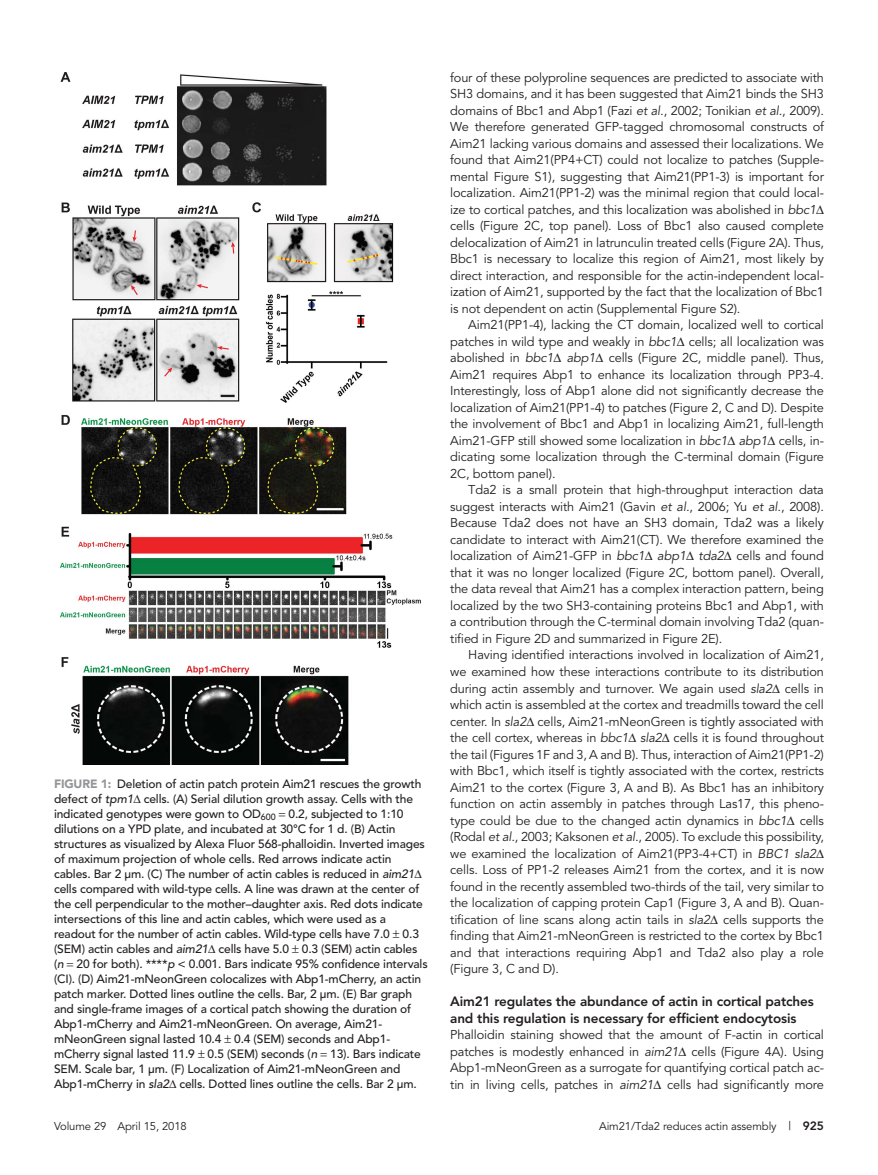
<style>
.page{position:relative;width:878px;height:1175px;background:#fff}
.page>*{position:absolute;margin:0;border:0;box-sizing:border-box;transform-origin:0 0}
.t1{font:800 13.5px/16.5px "Avenir";letter-spacing:-.01em;color:#231f20}
.Para{font:12.75px/16.5px "Avenir";letter-spacing:-.01em;color:#231f20;text-align:justify}
.ParaFL{font:12.75px/16.5px "Avenir";letter-spacing:-.01em;color:#231f20;text-align:justify}
.FigCaption{font:500 12px/15px "Avenir";letter-spacing:-.01em;color:#231f20}
.ParaFL-2{font:11.25px "Avenir";letter-spacing:-.01em;color:#231f20}
.s1{font-weight:900;color:#939598}
.s2{font-style:italic}
.s3{font-size:12px}
.s4{font-weight:800;font-size:12px}
</style>
<div class="page">
<img style="left:61px;top:72px;width:360px;height:692px">
<p class="FigCaption" style="left:54px;top:776px;width:375px"><span class="s1">FIGURE 1:</span> Deletion of actin patch protein Aim21 rescues the growth defect of <span class="s2">tpm1</span> cells. (A) Serial dilution growth assay. Cells with the indicated genotypes were gown to OD<sub>600</sub> 0.2, subjected to 1:10 dilutions on a YPD plate, and incubated at 30°C for 1 d. (B) Actin structures as visualized by Alexa Fluor 568-phalloidin. Inverted images of maximum projection of whole cells. Red arrows indicate actin cables. Bar 2 μm. (C) The number of actin cables is reduced in <span class="s2">aim21 </span>cells compared with wild-type cells. A line was drawn at the center of the cell perpendicular to the mother–daughter axis. Red dots indicate intersections of this line and actin cables, which were used as a readout for the number of actin cables. Wild-type cells have 7.0 0.3 (SEM) actin cables and <span class="s2">aim21</span> cells have 5.0 0.3 (SEM) actin cables (<span class="s2">n</span> 20 for both). ****<span class="s2">p</span> &lt; 0.001. Bars indicate 95% confidence intervals (CI). (D) Aim21-mNeonGreen colocalizes with Abp1-mCherry, an actin patch marker. Dotted lines outline the cells. Bar, 2 μm. (E) Bar graph and single-frame images of a cortical patch showing the duration of Abp1-mCherry and Aim21-mNeonGreen. On average, Aim21- mNeonGreen signal lasted 10.4 0.4 (SEM) seconds and Abp1- mCherry signal lasted 11.9 0.5 (SEM) seconds (<span class="s2">n</span> 13). Bars indicate SEM. Scale bar, 1 μm. (F) Localization of Aim21-mNeonGreen and Abp1-mCherry in <span class="s2">sla2</span> cells. Dotted lines outline the cells. Bar 2 μm.</p>
<p class="Para" style="left:450px;top:69px;width:375px">four of these polyproline sequences are predicted to associate with SH3 domains, and it has been suggested that Aim21 binds the SH3 domains of Bbc1 and Abp1 (Fazi <span class="s2">et al.</span>, 2002; Tonikian <span class="s2">et al.</span>, 2009).<br>We therefore generated GFP-tagged chromosomal constructs of Aim21 lacking various domains and assessed their localizations. We found that Aim21(PP4+CT) could not localize to patches (Supple&shy;mental Figure S1), suggesting that Aim21(PP1-3) is important for localization. Aim21(PP1-2) was the minimal region that could local&shy;ize to cortical patches, and this localization was abolished in <span class="s2">bbc1</span>∆ cells (Figure 2C, top panel). Loss of Bbc1 also caused complete delocalization of Aim21 in latrunculin treated cells (Figure 2A). Thus, Bbc1 is necessary to localize this region of Aim21, most likely by direct interaction, and responsible for the actin-independent local&shy;ization of Aim21, supported by the fact that the localization of Bbc1 is not dependent on actin (Supplemental Figure S2).</p>
<p class="Para" style="left:450px;top:317px;width:375px;text-indent:18px">Aim21(PP1-4), lacking the CT domain, localized well to cortical patches in wild type and weakly in <span class="s2">bbc1</span>∆ cells; all localization was abolished in <span class="s2">bbc1</span>∆ <span class="s2">abp1</span>∆ cells (Figure 2C, middle panel). Thus, Aim21 requires Abp1 to enhance its localization through PP3-4.<br>Interestingly, loss of Abp1 alone did not significantly decrease the localization of Aim21(PP1-4) to patches (Figure 2, C and D). Despite the involvement of Bbc1 and Abp1 in localizing Aim21, full-length Aim21-GFP still showed some localization in <span class="s2">bbc1</span>∆ <span class="s2">abp1</span>∆ cells, in&shy;dicating some localization through the C-terminal domain (Figure 2C, bottom panel).</p>
<p class="Para" style="left:450px;top:482px;width:375px;text-indent:18px">Tda2 is a small protein that high-throughput interaction data suggest interacts with Aim21 (Gavin <span class="s2">et al.</span>, 2006; Yu <span class="s2">et al.</span>, 2008).<br>Because Tda2 does not have an SH3 domain, Tda2 was a likely candidate to interact with Aim21(CT). We therefore examined the localization of Aim21-GFP in <span class="s2">bbc1</span>∆ <span class="s2">abp1</span>∆ <span class="s2">tda2</span>∆ cells and found that it was no longer localized (Figure 2C, bottom panel). Overall, the data reveal that Aim21 has a complex interaction pattern, being localized by the two SH3-containing proteins Bbc1 and Abp1, with a contribution through the C-terminal domain involving Tda2 (quan&shy;tified in Figure 2D and summarized in Figure 2E).</p>
<p class="Para" style="left:450px;top:647px;width:375px;text-indent:18px">Having identified interactions involved in localization of Aim21, we examined how these interactions contribute to its distribution during actin assembly and turnover. We again used <span class="s2">sla2</span>∆ cells in which actin is assembled at the cortex and treadmills toward the cell center. In <span class="s2">sla2</span>∆ cells, Aim21-mNeonGreen is tightly associated with the cell cortex, whereas in <span class="s2">bbc1</span>∆ <span class="s2">sla2</span>∆ cells it is found throughout the tail (Figures 1F and 3, A and B). Thus, interaction of Aim21(PP1-2) with Bbc1, which itself is tightly associated with the cortex, restricts Aim21 to the cortex (Figure 3, A and B). As Bbc1 has an inhibitory function on actin assembly in patches through Las17, this pheno&shy;type could be due to the changed actin dynamics in <span class="s2">bbc1</span> cells (Rodal <span class="s2">et al.</span>, 2003; Kaksonen <span class="s2">et al.</span>, 2005). To exclude this possibility, we examined the localization of Aim21(PP3-4+CT) in <span class="s2">BBC1 sla2</span>∆ cells. Loss of PP1-2 releases Aim21 from the cortex, and it is now found in the recently assembled two-thirds of the tail, very similar to the localization of capping protein Cap1 (Figure 3, A and B). Quan&shy;tification of line scans along actin tails in <span class="s2">sla2</span>∆ cells supports the finding that Aim21-mNeonGreen is restricted to the cortex by Bbc1 and that interactions requiring Abp1 and Tda2 also play a role (Figure 3, C and D).</p>
<h2 class="t1" style="left:450px;top:993px;width:365px">Aim21 regulates the abundance of actin in cortical patches and this regulation is necessary for efficient endocytosis</h2>
<p class="ParaFL" style="left:450px;top:1026px;width:375px">Phalloidin staining showed that the amount of F-actin in cortical patches is modestly enhanced in <span class="s2">aim21</span>∆ cells (Figure 4A). Using Abp1-mNeonGreen as a surrogate for quantifying cortical patch ac&shy;tin in living cells, patches in <span class="s2">aim21</span>∆ cells had significantly more</p>
<p class="ParaFL-2" style="left:54px;top:1119px;width:134px">Volume 29 April 15, 2018</p>
<p class="ParaFL-2" style="left:599px;top:1119px;width:226px">Aim21/Tda2 reduces actin assembly <span class="s3">|</span> <span class="s4">925</span></p>
</div>
